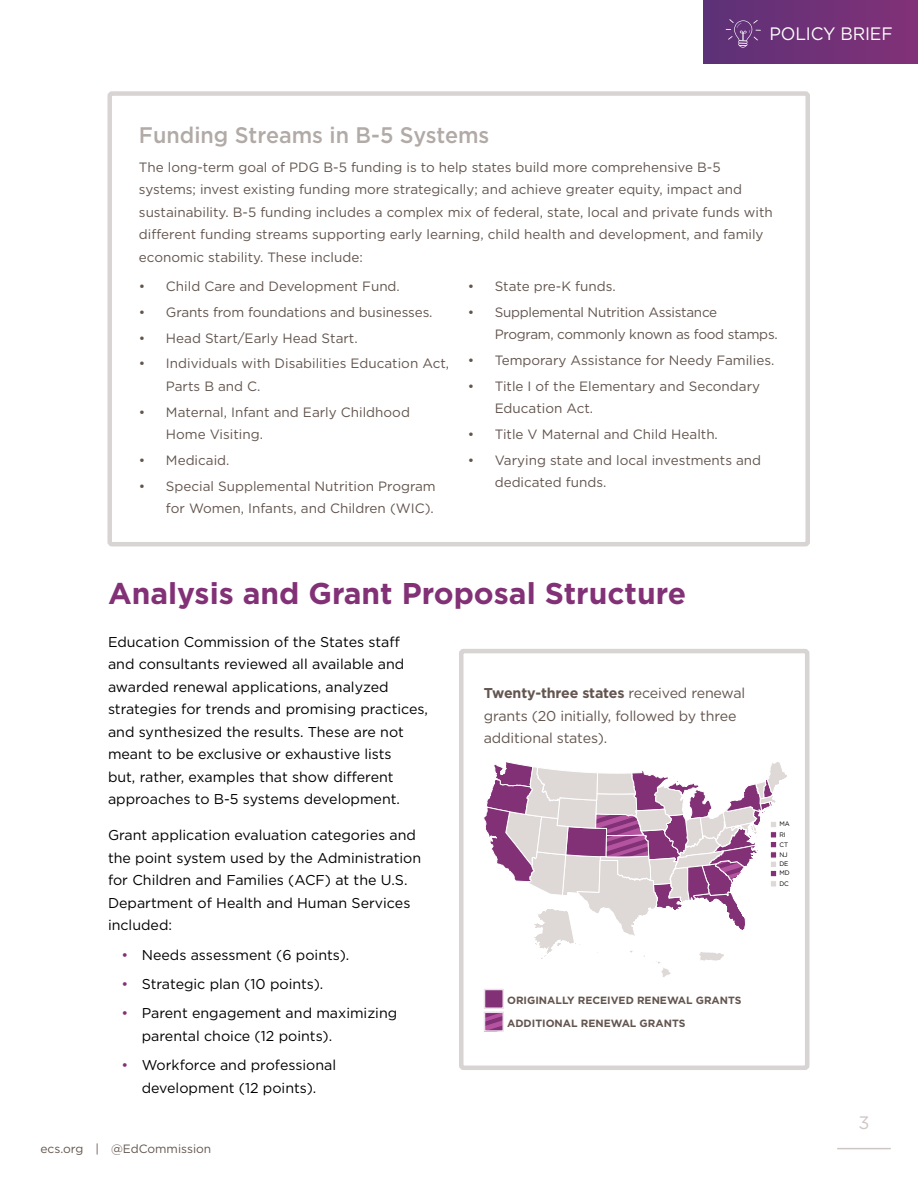
<style>
.page{position:relative;width:918px;height:1188px;background:#fff}
.page>*{position:absolute;margin:0;border:0;box-sizing:border-box;transform-origin:0 0}
.t1{font:700 30px "Gotham";color:#833177}
.t2{font:500 22.5px "Gotham";color:#b1aaa7;scale:.96 1}
.t3{font:18px "Gotham";letter-spacing:-.01em;color:#fff;scale:.96 1}
.t4{font:18px "Gotham";color:#cdc6c4}
.t5{font:14.25px/22.5px "Gotham";color:#000}
.t6{font:14.25px/22.5px "Gotham";letter-spacing:-.01em;color:#63554f}
.t7{font:13.5px/22.5px "Gotham";color:#63554f}
.t8{font:13.5px/22.5px "Gotham";letter-spacing:-.02em;color:#63554f}
.t9{font:12px "Gotham";color:#63554f}
.t10{font:700 10.5px/22.8px "Gotham";color:#63554f}
.t11{font:6.45px/10.2px "Gotham";color:#000;scale:.96 1}
.s1{color:#833177}
.s2{font-weight:700}
</style>
<div class="page">
<div style="left:703px;top:0;width:215px;height:64px;background:linear-gradient(to right,#5c3177,#823177)"></div>
<hr style="left:838px;top:1148px;width:52px;height:1px;background:#cdc6c4">
<svg style="left:726px;top:19px;width:35px;height:29px"></svg>
<div style="left:107px;top:91px;width:703px;height:455px;border:4px solid #d8d4d3;border-radius:2px"></div>
<svg style="left:484px;top:762px;width:303px;height:215px"></svg>
<div style="left:770px;top:821px;width:7px;height:7px;background:#ded9d7;border:1px solid #fff"></div>
<svg style="left:770px;top:852px;width:7px;height:6px"></svg>
<div style="left:770px;top:870px;width:7px;height:7px;background:#833177;border:1px solid #fff"></div>
<div style="left:770px;top:880px;width:7px;height:7px;background:#ded9d7;border:1px solid #fff"></div>
<div style="left:484px;top:989px;width:20px;height:20px;background:#833177;border:2px solid #ece0eb"></div>
<svg style="left:487px;top:1015px;width:14px;height:14px"></svg>
<div style="left:484px;top:1012px;width:20px;height:20px;border:2px solid #ece0eb"></div>
<div style="left:459px;top:649px;width:350px;height:421px;border:4px solid #d8d4d3;border-radius:2px"></div>
<h3 class="t3" style="left:770px;top:22px;width:130px">POLICY BRIEF</h3>
<h2 class="t2" style="left:139px;top:120px;width:367px">Funding Streams in B-5 Systems</h2>
<p class="t7" style="left:139px;top:156px;width:635px">The long-term goal of PDG B-5 funding is to help states build more comprehensive B-5 systems; invest existing funding more strategically; and achieve greater equity, impact and sustainability. B-5 funding includes a complex mix of federal, state, local and private funds with different funding streams supporting early learning, child health and development, and family economic stability. These include:</p>
<p class="t7" style="left:139px;top:275px;width:262px">• Child Care and Development Fund.</p>
<p class="t7" style="left:139px;top:301px;width:295px">• Grants from foundations and businesses.</p>
<p class="t7" style="left:139px;top:326px;width:220px">• Head Start/Early Head Start.</p>
<p class="t7" style="left:166px;top:352px;width:285px;text-indent:-27px">• Individuals with Disabilities Education Act,<br>Parts B and C.</p>
<p class="t7" style="left:166px;top:400px;width:246px;text-indent:-27px">• Maternal, Infant and Early Childhood<br>Home Visiting.</p>
<p class="t7" style="left:139px;top:449px;width:92px">• Medicaid.</p>
<p class="t7" style="left:139px;top:474px;width:298px;text-align:right">• Special Supplemental Nutrition Program for Women, Infants, and Children (WIC).</p>
<p class="t7" style="left:468px;top:275px;width:150px">• State pre-K funds.</p>
<p class="t8" style="left:495px;top:301px;width:285px;text-indent:-27px">• Supplemental Nutrition Assistance<br>Program, commonly known as food stamps.</p>
<p class="t7" style="left:468px;top:349px;width:308px">• Temporary Assistance for Needy Families.</p>
<p class="t7" style="left:495px;top:375px;width:267px;text-indent:-27px">• Title I of the Elementary and Secondary<br>Education Act.</p>
<p class="t7" style="left:468px;top:423px;width:252px">• Title V Maternal and Child Health.</p>
<p class="t7" style="left:495px;top:449px;width:268px;text-indent:-27px">• Varying state and local investments and dedicated funds.</p>
<h1 class="t1" style="left:108px;top:574px;width:580px">Analysis and Grant Proposal Structure</h1>
<p class="t5" style="left:108px;top:630px;width:322px">Education Commission of the States staff and consultants reviewed all available and awarded renewal applications, analyzed strategies for trends and promising practices, and synthesized the results. These are not meant to be exclusive or exhaustive lists<br>but, rather, examples that show different approaches to B-5 systems development.</p>
<p class="t5" style="left:108px;top:824px;width:315px">Grant application evaluation categories and the point system used by the Administration for Children and Families (ACF) at the U.S.<br>Department of Health and Human Services included:</p>
<p class="t5" style="left:121px;top:943px;width:229px"><span class="s1">•</span> Needs assessment (6 points).</p>
<p class="t5" style="left:121px;top:972px;width:203px"><span class="s1">•</span> Strategic plan (10 points).</p>
<p class="t5" style="left:142px;top:1002px;width:257px;text-indent:-20px"><span class="s1">•</span> Parent engagement and maximizing parental choice (12 points).</p>
<p class="t5" style="left:121px;top:1053px;width:216px;text-align:center"><span class="s1">•</span> Workforce and professional development (12 points).</p>
<p class="t6" style="left:484px;top:682px;width:263px"><span class="s2">Twenty-three states</span> received renewal grants (20 initially, followed by three additional states).</p>
<p class="t10" style="left:507px;top:989px;width:236px">ORIGINALLY RECEIVED RENEWAL GRANTS<br>ADDITIONAL RENEWAL GRANTS</p>
<p class="t9" style="left:40px;top:1141px;width:172px">ecs.org | @EdCommission</p>
<p class="t11" style="left:779px;top:819px;width:12px">MA<br>RI<br>CT<br>NJ</p>
<p class="t11" style="left:779px;top:859px;width:12px;line-height:9.3px">DE<br>MD</p>
<p class="t11" style="left:779px;top:878px;width:11px">DC</p>
<h3 class="t4" style="left:858px;top:1111px;width:13px">3</h3>
</div>
